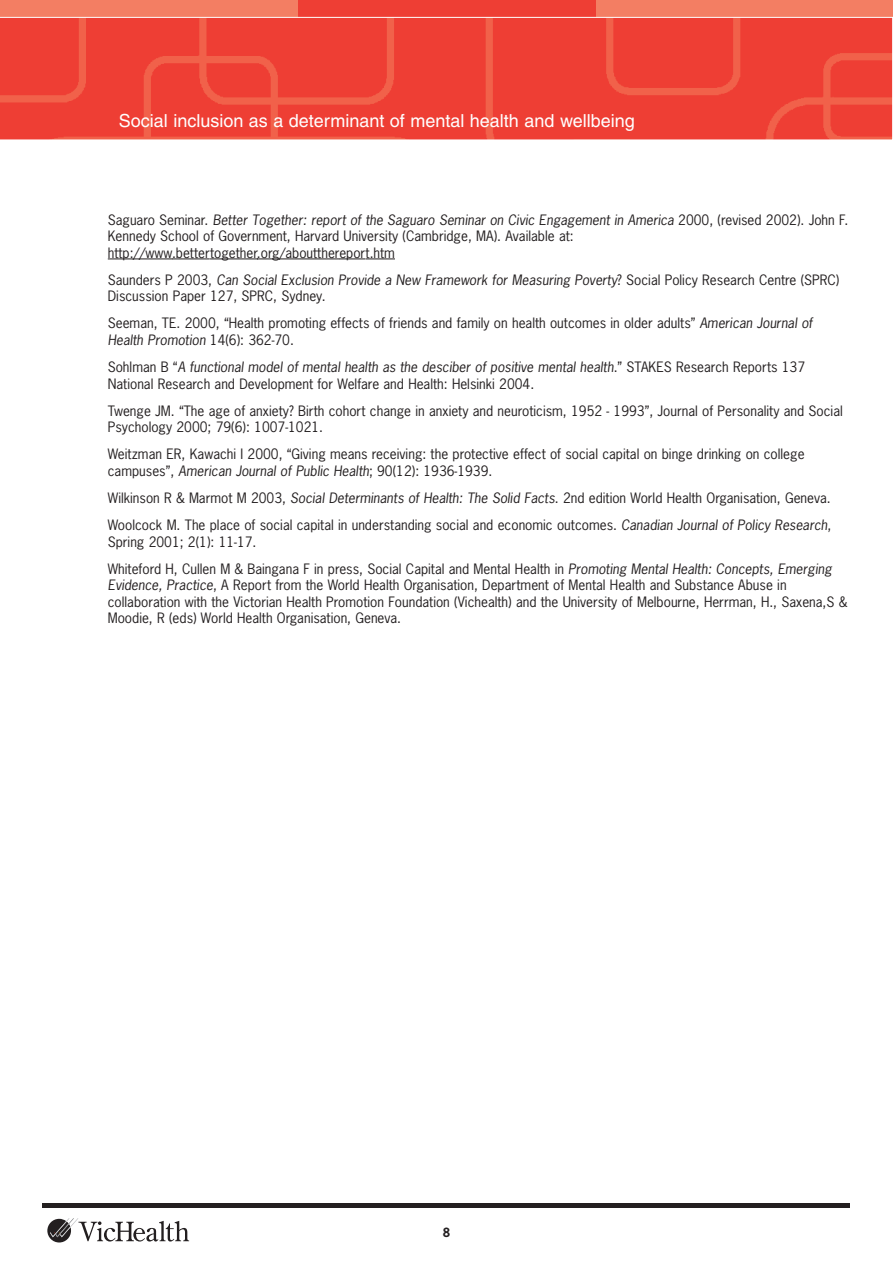
<style>
.page{position:relative;width:893px;height:1263px;background:#fff}
.page>*{position:absolute;margin:0;border:0;box-sizing:border-box;transform-origin:0 0}
.t1{font:18px "Helvetica";color:#fff}
.t2{font:13.5px/16.5px "News Gothic";color:#231f20}
.t3{font:700 12px "News Gothic";color:#231f20}
.s1{font-style:italic}
</style>
<div class="page">
<div style="left:0;top:0;width:299px;height:17px;background:#f37e63"></div>
<div style="left:299px;top:0;width:297px;height:17px;background:#ee3e34"></div>
<div style="left:596px;top:0;width:297px;height:17px;background:#f37e63"></div>
<svg style="left:0;top:17px;width:893px;height:123px;background:#ee4438"></svg>
<hr style="left:108px;top:258px;width:64px;height:1px;background:#231f20">
<hr style="left:172px;top:258px;width:38px;height:1px;background:#231f20">
<hr style="left:210px;top:258px;width:48px;height:1px;background:#231f20">
<svg style="left:257px;top:258px;width:15px;height:1px"></svg>
<hr style="left:272px;top:258px;width:68px;height:1px;background:#231f20">
<svg style="left:339px;top:258px;width:56px;height:1px"></svg>
<div style="left:43px;top:1203px;width:807px;height:5px;background:#231f20"></div>
<svg style="left:47px;top:1218px;width:142px;height:24px"></svg>
<h1 class="t1" style="left:119px;top:114px;width:518px">Social inclusion as a determinant of mental health and wellbeing</h1>
<p class="t2" style="left:108px;top:212px;width:742px">Saguaro Seminar. <span class="s1">Better Together: report of the Saguaro Seminar on Civic Engagement in America</span> 2000, (revised 2002). John F.<br>Kennedy School of Government, Harvard University (Cambridge, MA). Available at: http://www.bettertogether.org/aboutthereport.htm</p>
<p class="t2" style="left:108px;top:272px;width:733px">Saunders P 2003, <span class="s1">Can Social Exclusion Provide a New Framework for Measuring Poverty</span>? Social Policy Research Centre (SPRC)<br>Discussion Paper 127, SPRC, Sydney.</p>
<p class="t2" style="left:108px;top:315px;width:706px">Seeman, TE. 2000, “Health promoting effects of friends and family on health outcomes in older adults” <span class="s1">American Journal of<br>Health Promotion</span> 14(6): 362-70.</p>
<p class="t2" style="left:108px;top:359px;width:699px">Sohlman B “<span class="s1">A functional model of mental health as the desciber of positive mental health</span>.” STAKES Research Reports 137<br>National Research and Development for Welfare and Health: Helsinki 2004.</p>
<p class="t2" style="left:108px;top:403px;width:736px">Twenge JM. “The age of anxiety? Birth cohort change in anxiety and neuroticism, 1952 - 1993”, Journal of Personality and Social<br>Psychology 2000; 79(6): 1007-1021.</p>
<p class="t2" style="left:108px;top:446px;width:698px">Weitzman ER, Kawachi I 2000, “Giving means receiving: the protective effect of social capital on binge drinking on college campuses”, <span class="s1">American Journal of Public Health</span>; 90(12): 1936-1939.</p>
<p class="t2" style="left:108px;top:485px;width:725px;line-height:27.2px">Wilkinson R &amp; Marmot M 2003, <span class="s1">Social Determinants of Health: The Solid Facts</span>. 2nd edition World Health Organisation, Geneva.<br>Woolcock M. The place of social capital in understanding social and economic outcomes. <span class="s1">Canadian Journal of Policy Research</span>,</p>
<p class="t2" style="left:108px;top:528px;width:725px;line-height:27.2px">Spring 2001; 2(1): 11-17.<br>Whiteford H, Cullen M &amp; Baingana F in press, Social Capital and Mental Health in <span class="s1">Promoting Mental Health: Concepts, Emerging</span></p>
<p class="t2" style="left:108px;top:577px;width:741px"><span class="s1">Evidence, Practice</span>, A Report from the World Health Organisation, Department of Mental Health and Substance Abuse in collaboration with the Victorian Health Promotion Foundation (Vichealth) and the University of Melbourne, Herrman, H., Saxena,S &amp;<br>Moodie, R (eds) World Health Organisation, Geneva.</p>
<p class="t3" style="left:443px;top:1225px;width:9px">8</p>
</div>
